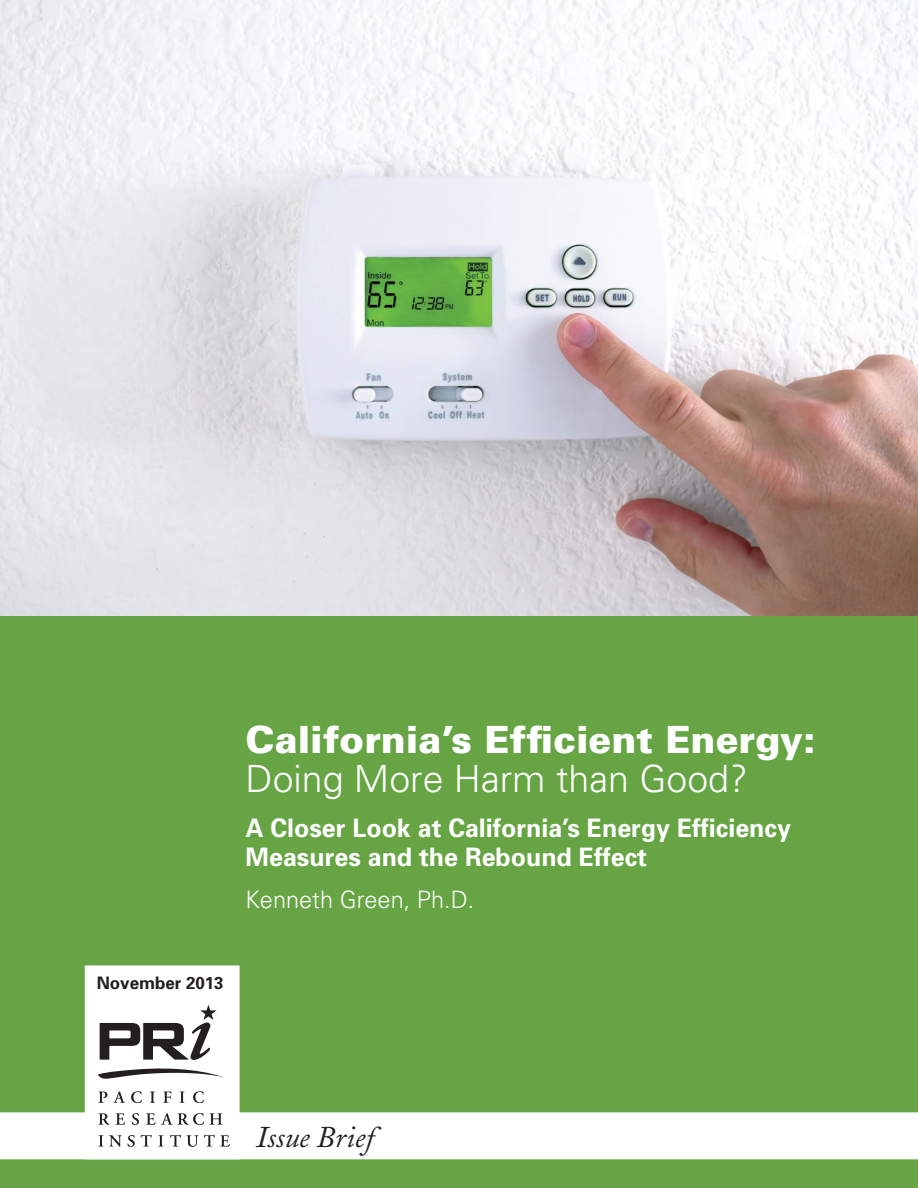
<style>
.page{position:relative;width:918px;height:1188px;background:#fff}
.page>*{position:absolute;margin:0;border:0;box-sizing:border-box;transform-origin:0 0}
.t1{font:900 37.5px "Univers";color:#fff}
.t2{font:300 37.5px "Univers";color:#fff}
.t3{font:italic 30px "Adobe Caslon";color:#231f20}
.t4{font:700 25.5px/28.5px "Univers";color:#fff}
.t5{font:300 24px "Univers";color:#fff}
.t6{font:700 17.25px "Univers";color:#231f20}
</style>
<div class="page">
<img style="left:0;top:0;width:918px;height:616px">
<div style="left:0;top:616px;width:918px;height:572px;background:#66a444"></div>
<div style="left:85px;top:965px;width:155px;height:194px;background:#fff;border:2px solid #fff"></div>
<svg style="left:99px;top:1092px;width:8px;height:11px"></svg>
<svg style="left:113px;top:1091px;width:12px;height:12px"></svg>
<svg style="left:131px;top:1091px;width:11px;height:12px"></svg>
<svg style="left:150px;top:1092px;width:5px;height:11px"></svg>
<svg style="left:163px;top:1092px;width:8px;height:11px"></svg>
<svg style="left:180px;top:1092px;width:5px;height:11px"></svg>
<svg style="left:193px;top:1091px;width:11px;height:12px"></svg>
<div style="left:0;top:1112px;width:918px;height:47px;background:#fff"></div>
<svg style="left:100px;top:1005px;width:117px;height:55px"></svg>
<svg style="left:98px;top:1068px;width:126px;height:11px"></svg>
<h1 class="t1" style="left:246px;top:717px;width:572px">California’s Efficient Energy:</h1>
<h1 class="t2" style="left:246px;top:757px;width:504px">Doing More Harm than Good?</h1>
<p class="t4" style="left:246px;top:814px;width:547px">A Closer Look at California’s Energy Efficiency<br>Measures and the Rebound Effect</p>
<p class="t5" style="left:246px;top:885px;width:230px">Kenneth Green, Ph.D.</p>
<p class="t6" style="left:97px;top:973px;width:128px">November 2013</p>
<p class="t3" style="left:256px;top:1121px;width:119px">Issue Brief</p>
</div>
